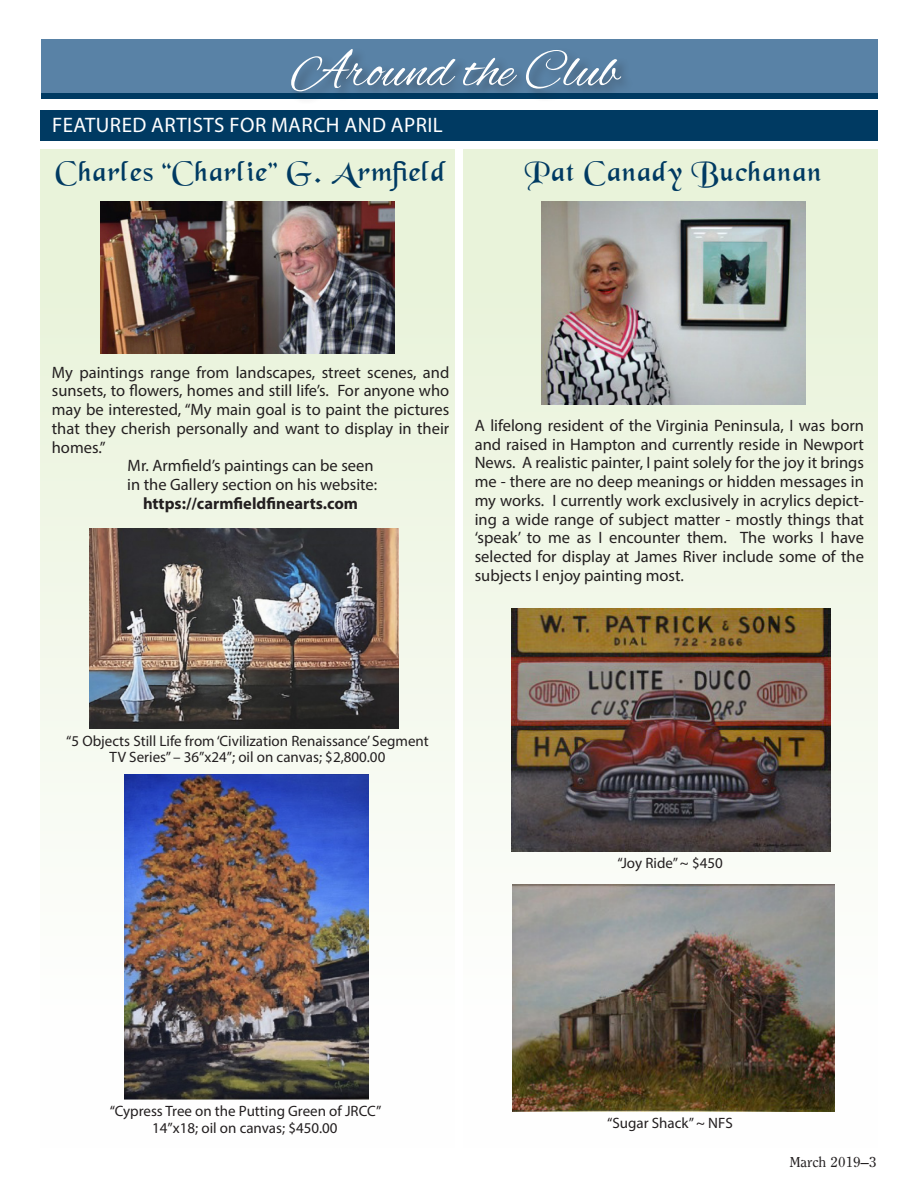
<style>
.page{position:relative;width:918px;height:1188px;background:#fff}
.page>*{position:absolute;margin:0;border:0;box-sizing:border-box;transform-origin:0 0}
.t1{font:54px "Alex Brush";color:#fff}
.t2{font:30px "Black Chancery";color:#003a62}
.t3{font:21px "Myriad Pro";letter-spacing:.02em;color:#fff}
.t4{font:16.5px/18.8px "Myriad Pro";color:#231f20;text-align:justify}
.t5{font:700 16.5px "Myriad Pro";color:#231f20}
.t6{font:15px/16.5px "Myriad Pro";color:#231f20;text-align:center}
.t7{font:15px "Clearface Regular DTC";color:#231f20}
</style>
<div class="page">
<div style="left:40px;top:149px;width:415px;height:999px;background:linear-gradient(to bottom,#e5f0d4,#fff)"></div>
<div style="left:41px;top:45px;width:837px;height:54px;background:#003a62"></div>
<div style="left:41px;top:39px;width:837px;height:54px;background:#5982a6"></div>
<div style="left:289px;top:47px;width:346px;height:59px;background:#231f20;opacity:.45"></div>
<div style="left:41px;top:110px;width:837px;height:31px;background:#003a62"></div>
<div style="left:463px;top:149px;width:415px;height:999px;background:linear-gradient(to bottom,#e6f1d5,#fff)"></div>
<img style="left:89px;top:529px;width:309px;height:199px">
<img style="left:124px;top:774px;width:245px;height:325px">
<img style="left:101px;top:201px;width:294px;height:153px">
<img style="left:542px;top:201px;width:263px;height:204px">
<img style="left:511px;top:608px;width:319px;height:243px">
<img style="left:513px;top:884px;width:321px;height:227px">
<h1 class="t1" style="left:291px;top:41px;width:330px">Around the Club</h1>
<p class="t3" style="left:52px;top:112px;width:392px">FEATURED ARTISTS FOR MARCH AND APRIL</p>
<h2 class="t2" style="left:55px;top:161px;width:393px">Charles “Charlie” G. Armfield</h2>
<h2 class="t2" style="left:525px;top:161px;width:299px">Pat Canady Buchanan</h2>
<p class="t4" style="left:52px;top:362px;width:399px">My paintings range from landscapes, street scenes, and</p>
<p class="t4" style="left:52px;top:381px;width:399px">sunsets, to flowers, homes and still life’s. For anyone who</p>
<p class="t4" style="left:52px;top:400px;width:399px">may be interested, “My main goal is to paint the pictures</p>
<p class="t4" style="left:52px;top:419px;width:399px">that they cherish personally and want to display in their</p>
<p class="t4" style="left:52px;top:437px;width:55px">homes.”</p>
<p class="t4" style="left:128px;top:456px;width:248px">Mr. Armfield’s paintings can be seen</p>
<p class="t4" style="left:127px;top:475px;width:252px">in the Gallery section on his website:</p>
<p class="t5" style="left:143px;top:492px;width:217px">https://carmfieldfinearts.com</p>
<p class="t4" style="left:475px;top:416px;width:391px">A lifelong resident of the Virginia Peninsula, I was born and raised in Hampton and currently reside in Newport News. A realistic painter, I paint solely for the joy it brings me - there are no deep meanings or hidden messages in my works. I currently work exclusively in acrylics depict&shy;ing a wide range of subject matter - mostly things that ‘speak’ to me as I encounter them. The works I have selected for display at James River include some of the subjects I enjoy painting most.</p>
<p class="t6" style="left:66px;top:732px;width:364px">“5 Objects Still Life from ‘Civilization Renaissance’ Segment<br>TV Series” – 36”x24”; oil on canvas; $2,800.00</p>
<p class="t6" style="left:617px;top:854px;width:107px">“Joy Ride” ~ $450</p>
<p class="t6" style="left:110px;top:1103px;width:273px">“Cypress Tree on the Putting Green of JRCC”<br>14”x18; oil on canvas; $450.00</p>
<p class="t6" style="left:607px;top:1114px;width:127px">“Sugar Shack” ~ NFS</p>
<p class="t7" style="left:789px;top:1153px;width:89px">March 2019—3</p>
</div>
